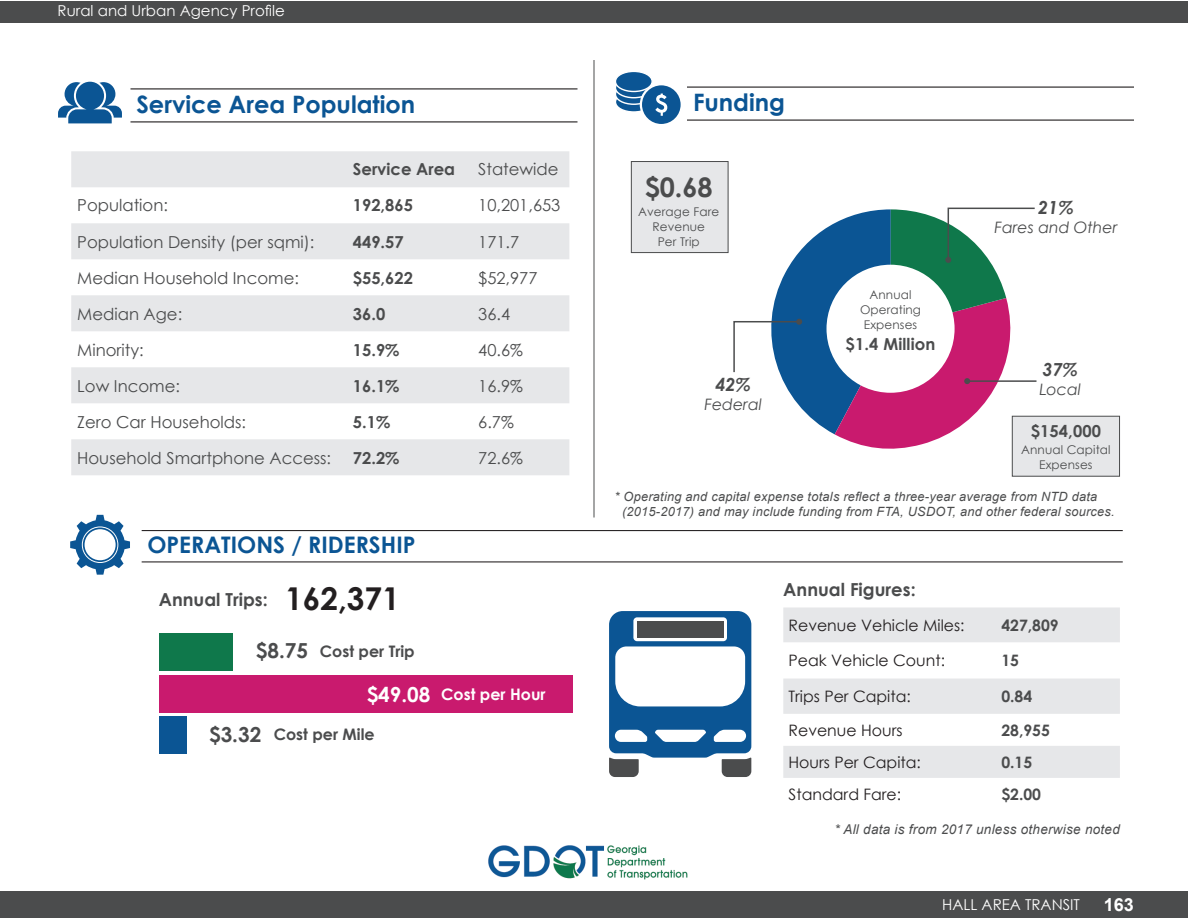
<style>
.page{position:relative;width:1188px;height:918px;background:#fff}
.page>*{position:absolute;margin:0;border:0;box-sizing:border-box;transform-origin:0 0}
.t1{font:700 27px "Century Gothic";color:#4b4c4d}
.t2{font:700 24px "Century Gothic";color:#0b5594}
.t3{font:700 22.8px "Century Gothic";color:#0b5594}
.t4{font:700 20.7px "Century Gothic";color:#4b4c4d}
.t5{font:700 20.7px "Century Gothic";color:#fff}
.t6{font:700 18px "Century Gothic";color:#4b4c4d}
.t7{font:italic 700 18px "Century Gothic";color:#4b4c4d}
.t8{font:700 18px "Arial";color:#fff}
.t9{font:16.5px "Century Gothic";color:#4b4c4d}
.t10{font:700 16.5px "Century Gothic";color:#4b4c4d}
.t11{font:700 15.9px "Century Gothic";color:#4b4c4d}
.t12{font:700 15.9px "Century Gothic";color:#fff}
.t13{font:15.75px "Century Gothic";color:#231f20}
.t14{font:700 15.75px "Century Gothic";color:#4b4c4d}
.t15{font:italic 15.75px "Century Gothic";color:#4b4c4d}
.t16{font:15px "Century Gothic";color:#fff}
.t17{font:italic 13.5px "Arial";letter-spacing:.02em;color:#4b4c4d}
.t18{font:italic 12.75px/15.3px "Arial";letter-spacing:.02em;color:#4b4c4d}
.t19{font:12px/15px "Century Gothic";letter-spacing:.01em;color:#4b4c4d;text-align:center}
.s1{font-size:31.5px;color:#231f20}
</style>
<div class="page">
<div style="left:0;top:1px;width:1188px;height:21px;background:#4b4c4d"></div>
<div style="left:0;top:891px;width:1188px;height:27px;background:#4b4c4d"></div>
<img style="left:488px;top:845px;width:200px;height:35px">
<hr style="left:594px;top:60px;width:1px;height:458px;background:#4b4c4d">
<div style="left:159px;top:716px;width:28px;height:38px;background:#0b5594"></div>
<div style="left:159px;top:675px;width:413px;height:37px;background:#c91a6e"></div>
<div style="left:159px;top:634px;width:73px;height:37px;background:#0f784b"></div>
<div style="left:631px;top:161px;width:97px;height:92px;background:#e6e7e9;border:1px solid #4b4c4d"></div>
<svg style="left:71px;top:151px;width:498px;height:324px;fill:#e6e7e9"></svg>
<hr style="left:130px;top:88px;width:448px;height:1px;background:#231f20">
<hr style="left:130px;top:121px;width:448px;height:1px;background:#231f20">
<svg style="left:58px;top:81px;width:64px;height:43px"></svg>
<hr style="left:687px;top:87px;width:447px;height:1px;background:#231f20">
<hr style="left:687px;top:120px;width:447px;height:1px;background:#231f20">
<div style="left:641px;top:84px;width:41px;height:41px;background:#0b5594;border-radius:50%"></div>
<div style="left:640px;top:83px;width:43px;height:43px;border:2px solid #fff;border-radius:50%"></div>
<svg style="left:616px;top:72px;width:51px;height:44px"></svg>
<hr style="left:142px;top:530px;width:981px;height:1px;background:#231f20">
<hr style="left:142px;top:561px;width:981px;height:1px;background:#231f20">
<svg style="left:70px;top:515px;width:60px;height:60px"></svg>
<div style="left:85px;top:529px;width:31px;height:31px;background:#fff;border-radius:50%"></div>
<div style="left:82px;top:527px;width:36px;height:36px;border:1px solid #fff;border-radius:50%"></div>
<svg style="left:609px;top:611px;width:142px;height:166px"></svg>
<div style="left:1012px;top:416px;width:108px;height:61px;background:#e6e7e9;border:1px solid #4b4c4d"></div>
<svg style="left:733px;top:207px;width:303px;height:243px"></svg>
<svg style="left:783px;top:608px;width:337px;height:170px;fill:#e6e7e9"></svg>
<p class="t16" style="left:58px;top:0;width:229px">Rural and Urban Agency Profile</p>
<h2 class="t2" style="left:136px;top:86px;width:280px">Service Area Population</h2>
<h2 class="t2" style="left:693px;top:84px;width:94px">Funding</h2>
<p class="t10" style="left:353px;top:157px;width:104px">Service Area</p>
<p class="t9" style="left:478px;top:158px;width:82px">Statewide</p>
<p class="t9" style="left:77px;top:194px;width:92px">Population:</p>
<p class="t10" style="left:353px;top:193px;width:62px">192,865</p>
<p class="t9" style="left:478px;top:194px;width:84px">10,201,653</p>
<p class="t9" style="left:77px;top:230px;width:239px">Population Density (per sqmi):</p>
<p class="t10" style="left:353px;top:229px;width:52px">449.57</p>
<p class="t9" style="left:478px;top:230px;width:43px">171.7</p>
<p class="t9" style="left:77px;top:266px;width:223px">Median Household Income:</p>
<p class="t10" style="left:353px;top:265px;width:62px">$55,622</p>
<p class="t9" style="left:478px;top:266px;width:61px">$52,977</p>
<p class="t9" style="left:77px;top:302px;width:107px">Median Age:</p>
<p class="t10" style="left:353px;top:301px;width:34px">36.0</p>
<p class="t9" style="left:478px;top:302px;width:33px">36.4</p>
<p class="t9" style="left:77px;top:338px;width:68px">Minority:</p>
<p class="t10" style="left:353px;top:337px;width:48px">15.9%</p>
<p class="t9" style="left:478px;top:338px;width:46px">40.6%</p>
<p class="t9" style="left:77px;top:374px;width:104px">Low Income:</p>
<p class="t10" style="left:353px;top:373px;width:48px">16.1%</p>
<p class="t9" style="left:478px;top:374px;width:46px">16.9%</p>
<p class="t9" style="left:77px;top:410px;width:170px">Zero Car Households:</p>
<p class="t10" style="left:353px;top:409px;width:39px">5.1%</p>
<p class="t9" style="left:478px;top:410px;width:37px">6.7%</p>
<p class="t9" style="left:77px;top:446px;width:255px">Household Smartphone Access:</p>
<p class="t10" style="left:353px;top:445px;width:48px">72.2%</p>
<p class="t9" style="left:478px;top:446px;width:46px">72.6%</p>
<h1 class="t1" style="left:645px;top:167px;width:70px">$0.68</h1>
<p class="t19" style="left:638px;top:204px;width:83px">Average Fare<br>Revenue<br>Per Trip</p>
<p class="t7" style="left:715px;top:371px;width:37px">42%</p>
<p class="t15" style="left:704px;top:394px;width:59px">Federal</p>
<p class="t19" style="left:860px;top:287px;width:63px">Annual<br>Operating<br>Expenses</p>
<p class="t10" style="left:846px;top:332px;width:91px">$1.4 Million</p>
<p class="t7" style="left:1038px;top:194px;width:37px">21%</p>
<p class="t15" style="left:995px;top:216px;width:124px">Fares and Other</p>
<p class="t7" style="left:1042px;top:356px;width:37px">37%</p>
<p class="t15" style="left:1039px;top:378px;width:43px">Local</p>
<p class="t10" style="left:1031px;top:419px;width:72px">$154,000</p>
<p class="t19" style="left:1021px;top:442px;width:91px">Annual Capital<br>Expenses</p>
<h3 class="t3" style="left:147px;top:528px;width:270px">OPERATIONS / RIDERSHIP</h3>
<p class="t6" style="left:159px;top:586px;width:242px">Annual Trips: <span class="s1">162,371</span></p>
<p class="t11" style="left:320px;top:639px;width:96px">Cost per Trip</p>
<p class="t4" style="left:256px;top:635px;width:54px">$8.75</p>
<p class="t4" style="left:209px;top:719px;width:54px">$3.32</p>
<p class="t5" style="left:367px;top:679px;width:65px">$49.08</p>
<p class="t11" style="left:274px;top:722px;width:102px">Cost per Mile</p>
<p class="t12" style="left:441px;top:682px;width:106px">Cost per Hour</p>
<p class="t18" style="left:622px;top:489px;width:494px;text-indent:-8px">* Operating and capital expense totals reflect a three-year average from NTD data (2015-2017) and may include funding from FTA, USDOT, and other federal sources.</p>
<p class="t6" style="left:783px;top:575px;width:134px">Annual Figures:</p>
<p class="t13" style="left:789px;top:614px;width:178px">Revenue Vehicle Miles:</p>
<p class="t14" style="left:1001px;top:613px;width:59px">427,809</p>
<p class="t13" style="left:789px;top:650px;width:158px">Peak Vehicle Count:</p>
<p class="t14" style="left:1001px;top:649px;width:19px">15</p>
<p class="t13" style="left:789px;top:685px;width:124px">Trips Per Capita:</p>
<p class="t14" style="left:1001px;top:684px;width:32px">0.84</p>
<p class="t13" style="left:789px;top:719px;width:116px">Revenue Hours</p>
<p class="t14" style="left:1001px;top:718px;width:50px">28,955</p>
<p class="t13" style="left:789px;top:751px;width:134px">Hours Per Capita:</p>
<p class="t14" style="left:1001px;top:750px;width:32px">0.15</p>
<p class="t13" style="left:789px;top:783px;width:114px">Standard Fare:</p>
<p class="t14" style="left:1001px;top:782px;width:41px">$2.00</p>
<p class="t17" style="left:834px;top:821px;width:287px">* All data is from 2017 unless otherwise noted</p>
<p class="t16" style="left:942px;top:894px;width:139px">HALL AREA TRANSIT</p>
<p class="t8" style="left:1104px;top:891px;width:32px">163</p>
</div>
